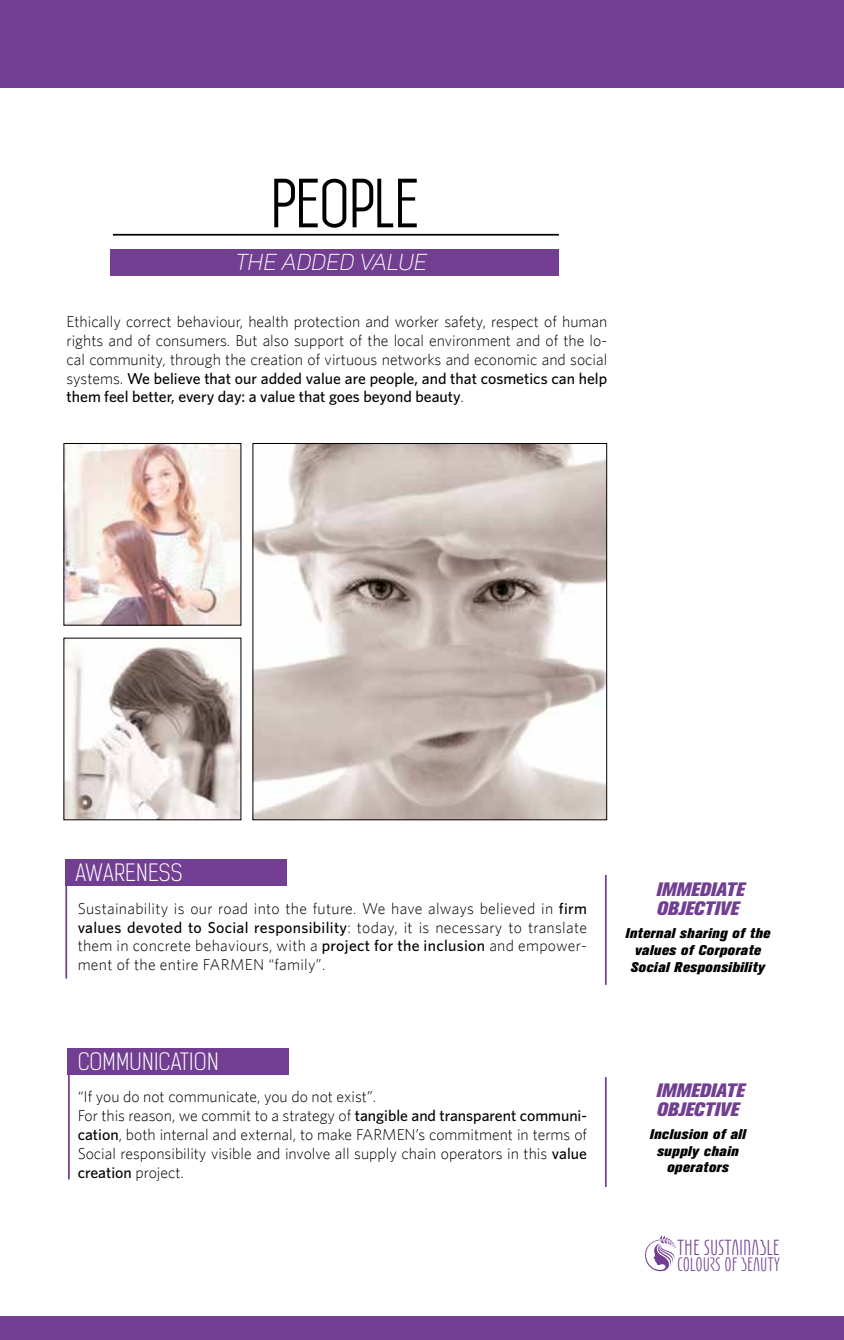
<style>
.page{position:relative;width:844px;height:1340px;background:#fff}
.page>*{position:absolute;margin:0;border:0;box-sizing:border-box;transform-origin:0 0}
.t1{font:59.5px "Mohave";color:#000}
.t2{font:300 22.75px "Kelson Sans";letter-spacing:.01em;color:#fff}
.t3{font:22.75px "Panton Lightitalic Caps";letter-spacing:.01em;color:#fff}
.t4{font:300 21.18px "Eunomia";color:#713e91}
.t5{font:italic 800 19.25px/19.2px "Akzidenz Grotesk BQ";letter-spacing:.01em;color:#713e91}
.t6{font:300 18.9px "Eunomia";color:#713e91}
.t7{font:300 15.75px/18.9px "Whitney";color:#000;text-align:justify}
.t8{font:italic 800 14px/16.8px "Akzidenz Grotesk BQ";letter-spacing:.04em;color:#000;text-align:center}
.s1{font-weight:500}
</style>
<div class="page">
<div style="left:0;top:0;width:843px;height:87px;background:#713e91"></div>
<div style="left:0;top:1316px;width:843px;height:23px;background:#713e91"></div>
<div style="left:110px;top:249px;width:448px;height:26px;background:#713e91"></div>
<div style="left:65px;top:859px;width:221px;height:27px;background:#713e91"></div>
<hr style="left:113px;top:234px;width:445px;height:2px;background:#000">
<img style="left:254px;top:445px;width:350px;height:373px">
<div style="left:252px;top:443px;width:354px;height:377px;border:1px solid #000"></div>
<img style="left:66px;top:445px;width:173px;height:178px">
<img style="left:66px;top:640px;width:173px;height:178px">
<hr style="left:65px;top:860px;width:2px;height:118px;background:#713e91">
<div style="left:68px;top:1047px;width:221px;height:27px;background:#713e91"></div>
<hr style="left:68px;top:1061px;width:2px;height:118px;background:#713e91">
<hr style="left:604px;top:875px;width:2px;height:109px;background:#713e91">
<hr style="left:604px;top:1077px;width:2px;height:109px;background:#713e91">
<svg style="left:645px;top:1235px;width:31px;height:37px"></svg>
<h1 class="t1" style="left:271px;top:167px;width:149px">PEOPLE</h1>
<h2 class="t3" style="left:235px;top:248px;width:193px">THE ADDED VALUE</h2>
<p class="t7" style="left:66px;top:311px;width:542px">Ethically correct behaviour, health protection and worker safety, respect of human rights and of consumers. But also support of the local environment and of the lo&shy;cal community, through the creation of virtuous networks and economic and social systems. <span class="s1">We believe that our added value are people, and that cosmetics can help them feel better, every day: a value that goes beyond beauty</span>.</p>
<h2 class="t2" style="left:75px;top:859px;width:109px">AWARENESS</h2>
<p class="t7" style="left:78px;top:898px;width:510px">Sustainability is our road into the future. We have always believed in <span class="s1">firm values devoted to Social responsibility</span>: today, it is necessary to translate them in concrete behaviours, with a <span class="s1">project for the inclusion</span> and empower&shy;ment of the entire FARMEN “family”.</p>
<h2 class="t2" style="left:78px;top:1047px;width:142px">COMMUNICATION</h2>
<p class="t7" style="left:78px;top:1086px;width:510px;text-align:left">“If you do not communicate, you do not exist”.<br>For this reason, we commit to a strategy of <span class="s1">tangible and transparent communi&shy;cation</span>, both internal and external, to make FARMEN’s commitment in terms of Social responsibility visible and involve all supply chain operators in this <span class="s1">value creation</span> project.</p>
<p class="t5" style="left:656px;top:879px;width:89px">IMMEDIATE<br>OBJECTIVE</p>
<p class="t8" style="left:625px;top:925px;width:146px">Internal sharing of the values of Corporate<br>Social Responsibility</p>
<p class="t5" style="left:656px;top:1080px;width:89px">IMMEDIATE<br>OBJECTIVE</p>
<p class="t8" style="left:649px;top:1125px;width:97px">Inclusion of all supply chain operators</p>
<h3 class="t4" style="left:677px;top:1238px;width:104px">THE SUSTAINABLE</h3>
<p class="t6" style="left:677px;top:1257px;width:104px">COLOURS OF BEAUTY</p>
</div>
